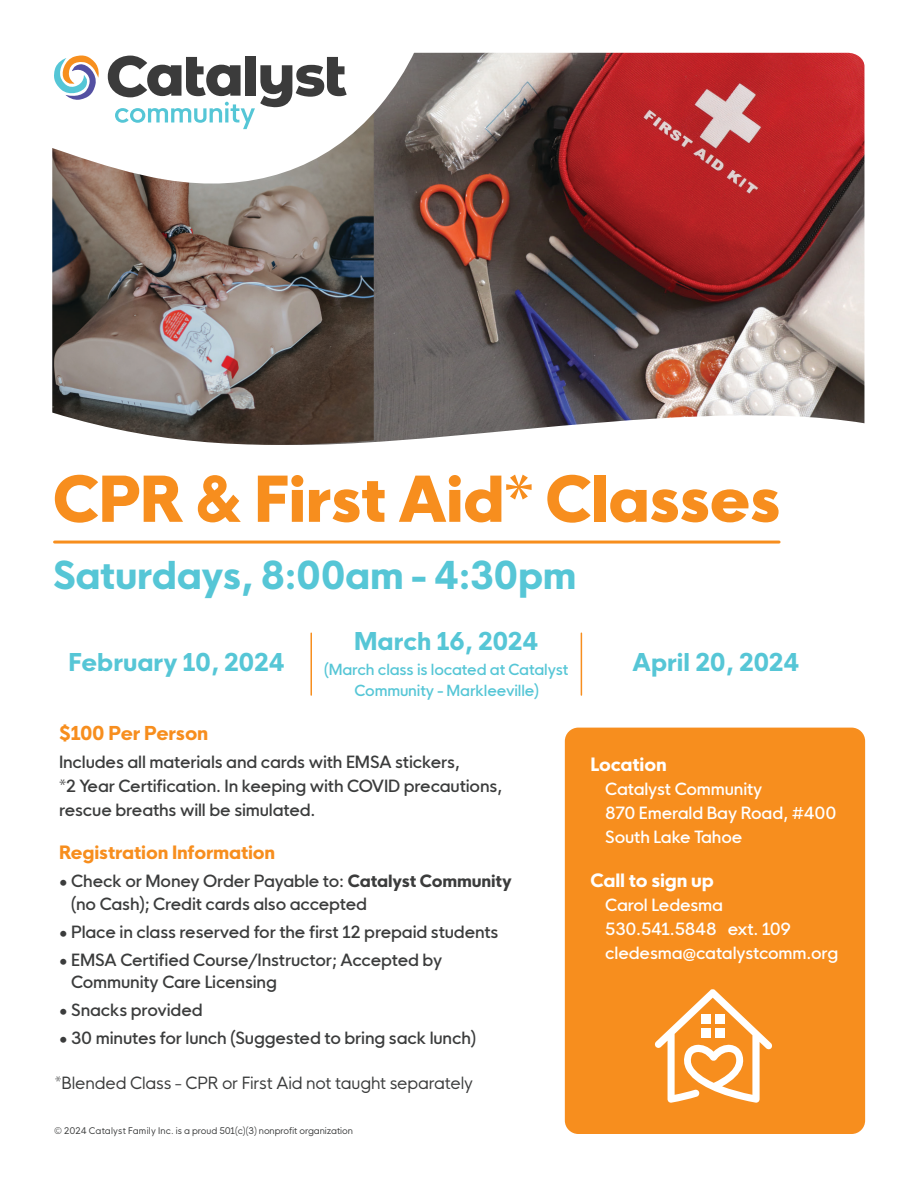
<style>
.page{position:relative;width:918px;height:1188px;background:#fff}
.page>*{position:absolute;margin:0;border:0;box-sizing:border-box;transform-origin:0 0}
.t1{font:800 61.65px "HK Nova";letter-spacing:-.01em;color:#f78e1e}
.t2{font:800 37.5px "HK Nova";letter-spacing:-.01em;color:#56c6d6}
.t3{font:800 24px "HK Nova";letter-spacing:-.005em;color:#56c6d6}
.t4{font:800 18.75px "HK Nova";letter-spacing:-.01em;color:#f78e1e}
.t5{font:800 18px "HK Nova";letter-spacing:-.01em;color:#f78e1e}
.t6{font:800 18px "HK Nova";letter-spacing:-.01em;color:#fff}
.t7{font:500 16.5px/24px "HK Nova";letter-spacing:-.01em;color:#3b3c3c}
.t8{font:500 16.5px "HK Nova";letter-spacing:-.01em;color:#fff}
.t9{font:16.5px "HK Nova";letter-spacing:-.01em;color:#3b3c3c}
.t10{font:500 15px/21px "HK Nova";letter-spacing:-.01em;color:#56c6d6;text-align:center}
.t11{font:9px "HK Nova";letter-spacing:-.005em;color:#3b3c3c}
.s1{font-weight:800}
</style>
<div class="page">
<img style="left:374px;top:53px;width:490px;height:389px">
<img style="left:52px;top:257px;width:322px;height:188px">
<svg style="left:52px;top:52px;width:404px;height:205px"></svg>
<div style="left:565px;top:728px;width:300px;height:406px;background:#f78e1e;border-radius:14px"></div>
<svg style="left:655px;top:989px;width:117px;height:114px"></svg>
<hr style="left:311px;top:633px;width:1px;height:62px;background:#f78e1e">
<hr style="left:581px;top:633px;width:1px;height:62px;background:#f78e1e">
<svg style="left:53px;top:54px;width:47px;height:47px"></svg>
<svg style="left:108px;top:56px;width:239px;height:73px"></svg>
<hr style="left:55px;top:541px;width:724px;height:3px;background:#f78e1e">
<p class="t1" style="left:53px;top:446px;width:729px">CPR &amp; First Aid* Classes</p>
<p class="t2" style="left:53px;top:543px;width:525px">Saturdays, 8:00am - 4:30pm</p>
<p class="t3" style="left:354px;top:621px;width:186px">March 16, 2024</p>
<p class="t3" style="left:69px;top:642px;width:218px">February 10, 2024</p>
<p class="t10" style="left:324px;top:657px;width:246px">(March class is located at Catalyst<br>Community - Markleeville)</p>
<p class="t4" style="left:59px;top:717px;width:151px">$100 Per Person</p>
<p class="t7" style="left:59px;top:748px;width:445px">Includes all materials and cards with EMSA stickers,<br>*2 Year Certification. In keeping with COVID precautions, rescue breaths will be simulated.</p>
<p class="t5" style="left:59px;top:837px;width:218px">Registration Information</p>
<p class="t7" style="left:59px;top:867px;width:454px">• Check or Money Order Payable to: <span class="s1">Catalyst Community</span></p>
<p class="t7" style="left:71px;top:890px;width:298px">(no Cash); Credit cards also accepted</p>
<p class="t7" style="left:59px;top:918px;width:441px">• Place in class reserved for the first 12 prepaid students</p>
<p class="t7" style="left:59px;top:946px;width:385px">• EMSA Certified Course/Instructor; Accepted by</p>
<p class="t7" style="left:71px;top:968px;width:207px">Community Care Licensing</p>
<p class="t7" style="left:59px;top:996px;width:145px">• Snacks provided</p>
<p class="t7" style="left:59px;top:1024px;width:419px">• 30 minutes for lunch (Suggested to bring sack lunch)</p>
<p class="t9" style="left:55px;top:1069px;width:420px">*Blended Class - CPR or First Aid not taught separately</p>
<p class="t11" style="left:54px;top:1123px;width:301px">© 2024 Catalyst Family Inc. is a proud 501(c)(3) nonprofit organization</p>
<p class="t3" style="left:633px;top:642px;width:168px">April 20, 2024</p>
<p class="t6" style="left:591px;top:749px;width:78px">Location</p>
<p class="t8" style="left:605px;top:775px;width:159px">Catalyst Community</p>
<p class="t8" style="left:605px;top:799px;width:233px">870 Emerald Bay Road, #400</p>
<p class="t8" style="left:605px;top:823px;width:139px">South Lake Tahoe</p>
<p class="t6" style="left:591px;top:865px;width:125px">Call to sign up</p>
<p class="t8" style="left:605px;top:891px;width:119px">Carol Ledesma</p>
<p class="t8" style="left:605px;top:915px;width:187px">530.541.5848 ext. 109</p>
<p class="t8" style="left:605px;top:939px;width:234px">cledesma@catalystcomm.org</p>
</div>
